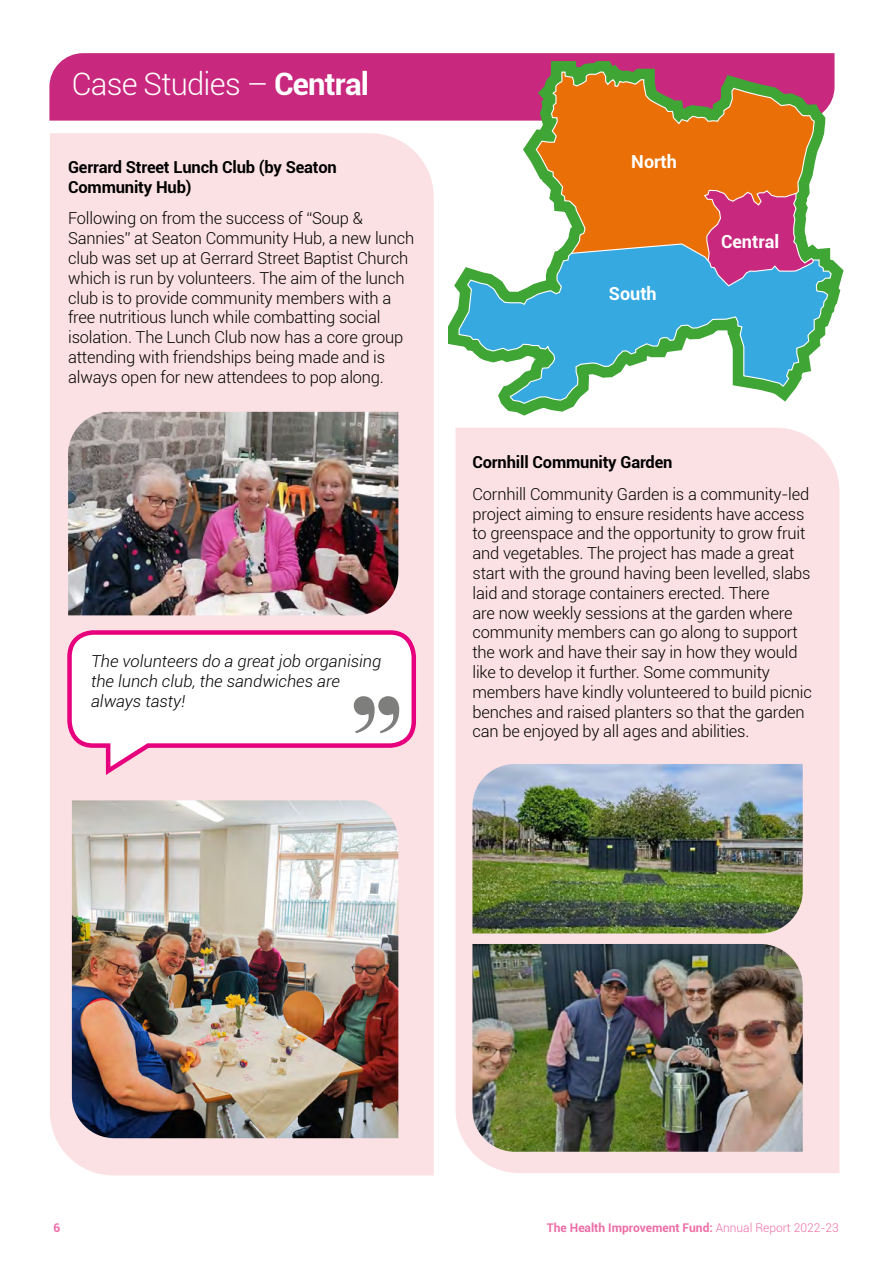
<style>
.page{position:relative;width:893px;height:1263px;background:#fff}
.page>*{position:absolute;margin:0;border:0;box-sizing:border-box;transform-origin:0 0}
.t1{font:900 108.9px "Bauer Bodoni Std";color:#7e7e7d}
.t2{font:300 30.9px "Roboto";letter-spacing:-.025em;color:#fff}
.t3{font:700 18px "Roboto";color:#fff}
.t4{font:300 16.5px/19.8px "Roboto";letter-spacing:-.01em;color:#000}
.t5{font:italic 300 16.5px/19.8px "Roboto";color:#000}
.t6{font:700 16.5px/19.8px "Roboto";letter-spacing:-.01em;color:#000}
.t7{font:700 12px "Roboto";color:#ed6ea7}
.s1{font-weight:700}
.s2{font-weight:300}
</style>
<div class="page">
<div style="left:456px;top:945px;width:383px;height:228px;background:#fce1e4"></div>
<div style="left:50px;top:133px;width:384px;height:1042px;background:#fce1e4"></div>
<svg style="left:65px;top:628px;width:353px;height:151px"></svg>
<div style="left:49px;top:53px;width:388px;height:68px;background:#c8287d"></div>
<img style="left:68px;top:412px;width:330px;height:203px">
<img style="left:437px;top:53px;width:407px;height:892px">
<svg style="left:535px;top:71px;width:280px;height:172px;background:#cf732f"></svg>
<svg style="left:458px;top:243px;width:374px;height:162px"></svg>
<img style="left:72px;top:800px;width:326px;height:338px">
<img style="left:472px;top:944px;width:331px;height:208px">
<p class="t2" style="left:72px;top:63px;width:299px">Case Studies – <span class="s1">Central</span></p>
<p class="t6" style="left:68px;top:156px;width:270px">Gerrard Street Lunch Club (by Seaton<br>Community Hub)</p>
<p class="t4" style="left:68px;top:208px;width:348px">Following on from the success of “Soup &amp; Sannies” at Seaton Community Hub, a new lunch club was set up at Gerrard Street Baptist Church which is run by volunteers. The aim of the lunch club is to provide community members with a free nutritious lunch while combatting social isolation. The Lunch Club now has a core group attending with friendships being made and is always open for new attendees to pop along.</p>
<p class="t5" style="left:91px;top:651px;width:292px">The volunteers do a great job organising the lunch club, the sandwiches are always tasty!</p>
<p class="t1" style="left:410px;top:759px;width:68px;rotate:-180deg">“</p>
<p class="t3" style="left:631px;top:149px;width:47px">North</p>
<p class="t3" style="left:609px;top:281px;width:49px">South</p>
<p class="t3" style="left:721px;top:228px;width:60px">Central</p>
<p class="t6" style="left:472px;top:452px;width:201px">Cornhill Community Garden</p>
<p class="t4" style="left:472px;top:483px;width:341px">Cornhill Community Garden is a community-led project aiming to ensure residents have access to greenspace and the opportunity to grow fruit and vegetables. The project has made a great start with the ground having been levelled, slabs laid and storage containers erected. There<br>are now weekly sessions at the garden where community members can go along to support the work and have their say in how they would like to develop it further. Some community members have kindly volunteered to build picnic benches and raised planters so that the garden can be enjoyed by all ages and abilities.</p>
<p class="t7" style="left:54px;top:1219px;width:8px">6</p>
<p class="t7" style="left:547px;top:1219px;width:293px">The Health Improvement Fund: <span class="s2">Annual Report 2022-23</span></p>
</div>
